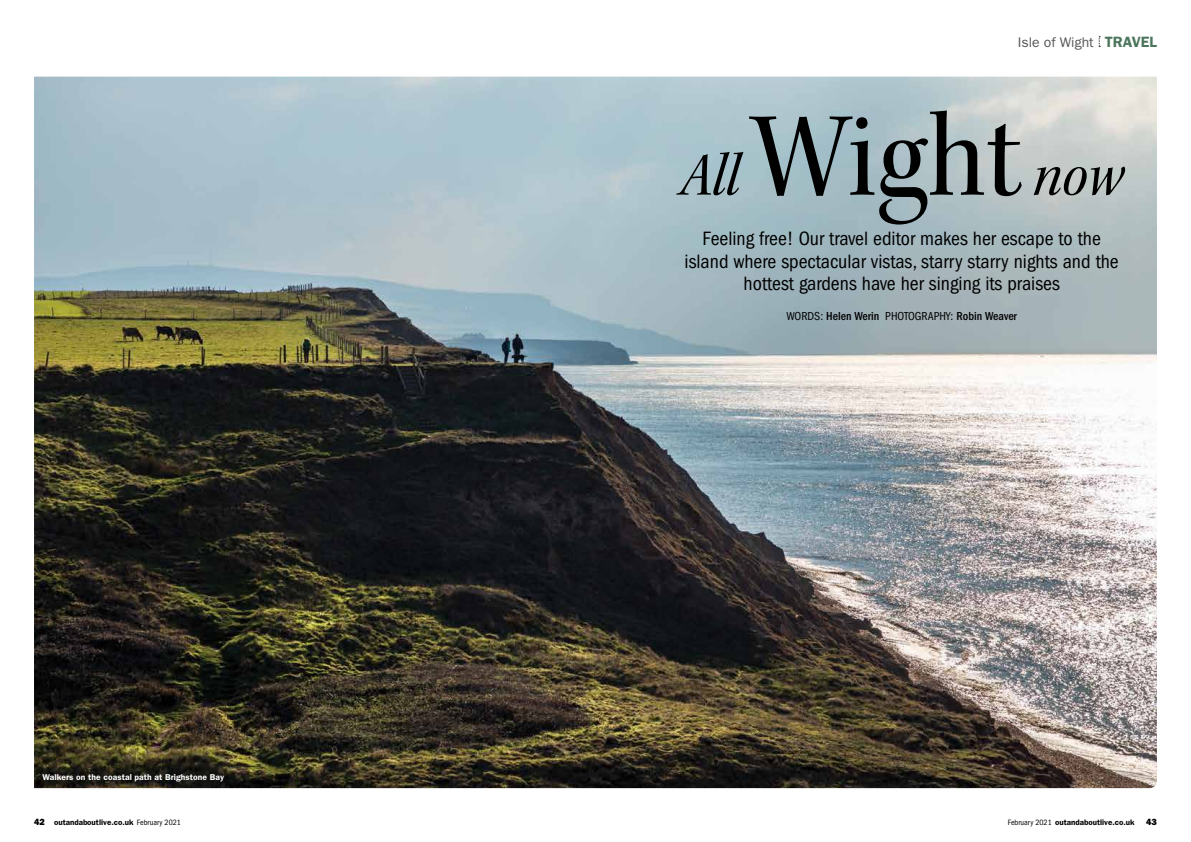
<style>
.page{position:relative;width:1191px;height:842px;background:#fff}
.page>*{position:absolute;margin:0;border:0;box-sizing:border-box;transform-origin:0 0}
.t1{font:63px "Kepler Std Scn It Subh";color:#000}
.t2{font:condensed 20px/22.5px "ITC Franklin Gothic Std";color:#000;text-align:center}
.t3{font:14px "ITC Franklin Gothic Std";color:#565655}
.t4{font:500 condensed 12px "ITC Franklin Gothic Std";color:#000}
.t5{font:9px "ITC Franklin Gothic Std Hvy";color:#000}
.t6{font:600 8.5px "ITC Franklin Gothic Std";letter-spacing:.01em;color:#fff}
.t7{font:600 8px "ITC Franklin Gothic Std";color:#000}
.s1{font-weight:600;font-size:15px;color:#4b765c}
.s2{font-family:"Kepler Std Scn Subh";font-size:124px}
.s3{font-weight:400}
.s4{font-family:"ITC Franklin Gothic Std Hvy";font-weight:400;font-size:9px}
.s5{font-weight:400;font-stretch:condensed}
</style>
<div class="page">
<svg style="left:1098px;top:36px;width:2px;height:11px"></svg>
<img style="left:34px;top:77px;width:1123px;height:711px">
<p class="t3" style="left:1017px;top:34px;width:141px">Isle of Wight <span class="s1">TRAVEL</span></p>
<p class="t6" style="left:43px;top:772px;width:183px">Walkers on the coastal path at Brighstone Bay</p>
<h1 class="t1" style="left:680px;top:140px;width:445px">All <span class="s2">Wight</span> now</h1>
<p class="t2" style="left:684px;top:228px;width:436px">Feeling free! Our travel editor makes her escape to the island where spectacular vistas, starry starry nights and the hottest gardens have her singing its praises</p>
<p class="t4" style="left:786px;top:309px;width:232px"><span class="s3">WORDS:</span> Helen Werin <span class="s3">PHOTOGRAPHY:</span> Robin Weaver</p>
<p class="t7" style="left:34px;top:818px;width:148px"><span class="s4">42</span> outandaboutlive.co.uk <span class="s5">February 2021</span></p>
<p class="t7" style="left:1007px;top:818px;width:128px"><span class="s5">February 2021</span> outandaboutlive.co.uk</p>
<p class="t5" style="left:1146px;top:817px;width:12px">43</p>
</div>
